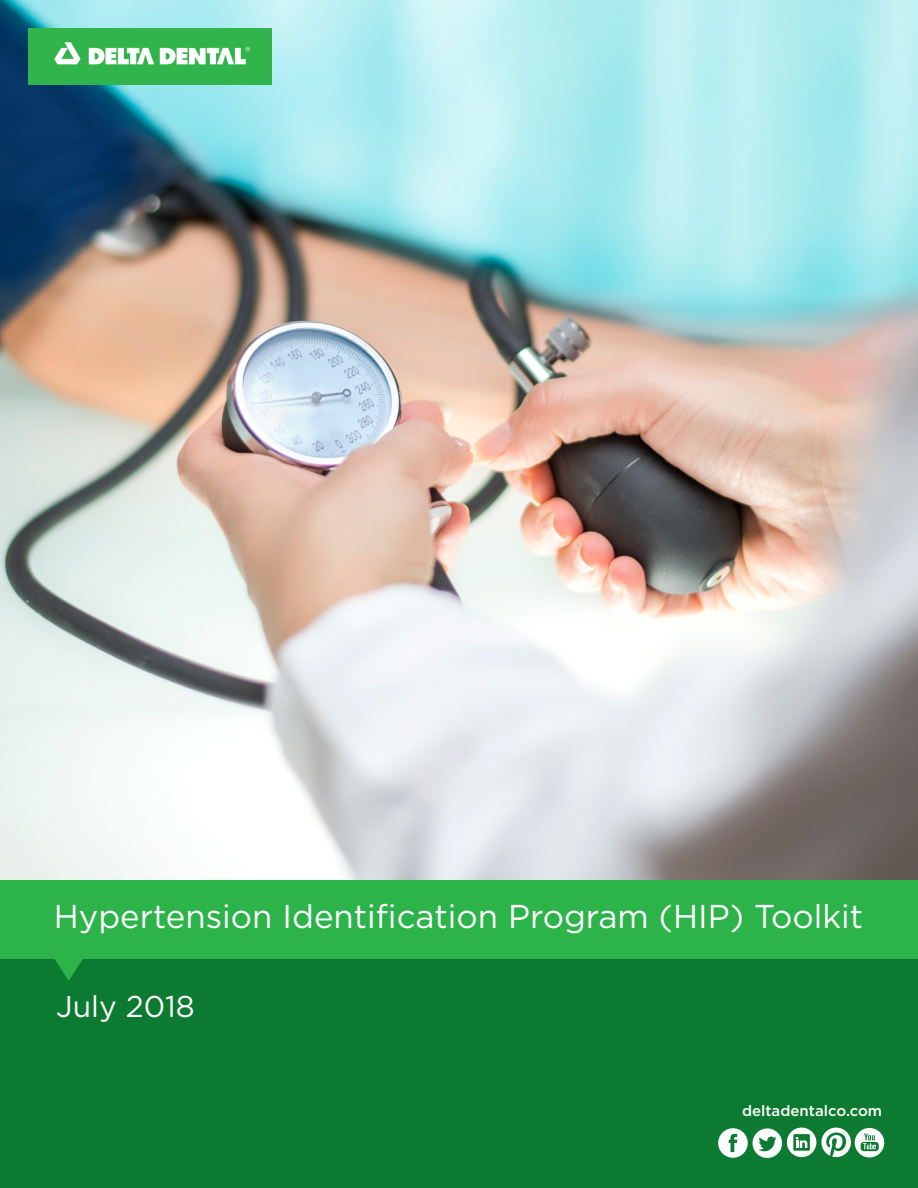
<style>
.page{position:relative;width:918px;height:1188px;background:#fff}
.page>*{position:absolute;margin:0;border:0;box-sizing:border-box;transform-origin:0 0}
.t1{font:33px "Gotham";color:#fff}
.t2{font:30px "Gotham";color:#fff}
.t3{font:500 15px "Gotham";color:#fff}
</style>
<div class="page">
<img style="left:0;top:0;width:918px;height:880px">
<div style="left:0;top:958px;width:918px;height:230px;background:#0c7a31"></div>
<div style="left:0;top:880px;width:918px;height:78px;background:#2cb34a"></div>
<img style="left:28px;top:28px;width:243px;height:56px">
<svg style="left:54px;top:958px;width:29px;height:23px"></svg>
<svg style="left:718px;top:1128px;width:166px;height:30px"></svg>
<p class="t1" style="left:54px;top:895px;width:811px">Hypertension Identification Program (HIP) Toolkit</p>
<p class="t2" style="left:56px;top:987px;width:140px">July 2018</p>
<p class="t3" style="left:742px;top:1101px;width:142px">deltadentalco.com</p>
</div>
